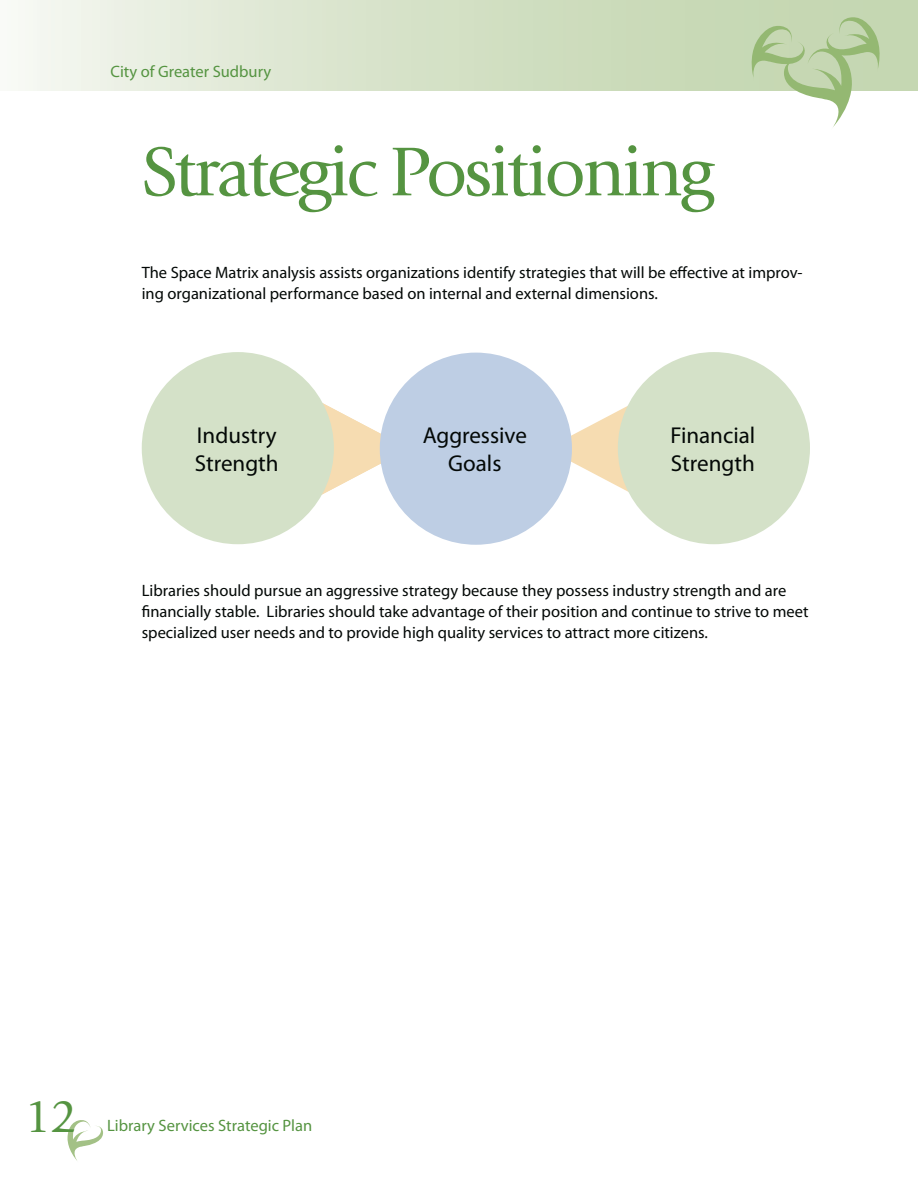
<style>
.page{position:relative;width:918px;height:1188px;background:#fff}
.page>*{position:absolute;margin:0;border:0;box-sizing:border-box;transform-origin:0 0}
.t1{font:72px "Giovanni";letter-spacing:-.045em;color:#559441}
.t2{font:48px "Giovanni";color:#559441}
.t3{font:23.1px/27.6px "Myriad Pro";color:#030806}
.t4{font:16.5px/21px "Myriad Pro";color:#030806}
.t5{font:16.5px "Myriad Pro";color:#559441}
</style>
<div class="page">
<div style="left:0;top:0;width:918px;height:91px;background:linear-gradient(to right,#f1f4eb,#bdd1a7)"></div>
<svg style="left:67px;top:1120px;width:36px;height:41px"></svg>
<svg style="left:749px;top:15px;width:133px;height:112px"></svg>
<svg style="left:316px;top:393px;width:82px;height:111px"></svg>
<svg style="left:554px;top:393px;width:82px;height:111px"></svg>
<div style="left:142px;top:352px;width:192px;height:192px;background:#d4e1c8;border-radius:50%"></div>
<div style="left:618px;top:352px;width:192px;height:192px;background:#d4e1c8;border-radius:50%"></div>
<div style="left:380px;top:353px;width:192px;height:192px;background:#becee4;border-radius:50%"></div>
<p class="t5" style="left:110px;top:66px;width:162px">City of Greater Sudbury</p>
<h1 class="t1" style="left:142px;top:143px;width:574px">Strategic Positioning</h1>
<p class="t4" style="left:142px;top:263px;width:662px">The Space Matrix analysis assists organizations identify strategies that will be effective at improv&shy;ing organizational performance based on internal and external dimensions.</p>
<h3 class="t3" style="left:195px;top:423px;width:85px">Industry<br>Strength</h3>
<h3 class="t3" style="left:670px;top:423px;width:86px">Financial<br>Strength</h3>
<h3 class="t3" style="left:423px;top:423px;width:106px;text-align:center">Aggressive<br>Goals</h3>
<p class="t4" style="left:142px;top:581px;width:668px">Libraries should pursue an aggressive strategy because they possess industry strength and are financially stable. Libraries should take advantage of their position and continue to strive to meet specialized user needs and to provide high quality services to attract more citizens.</p>
<h2 class="t2" style="left:24px;top:1097px;width:54px">12</h2>
<p class="t5" style="left:107px;top:1119px;width:207px">Library Services Strategic Plan</p>
</div>
